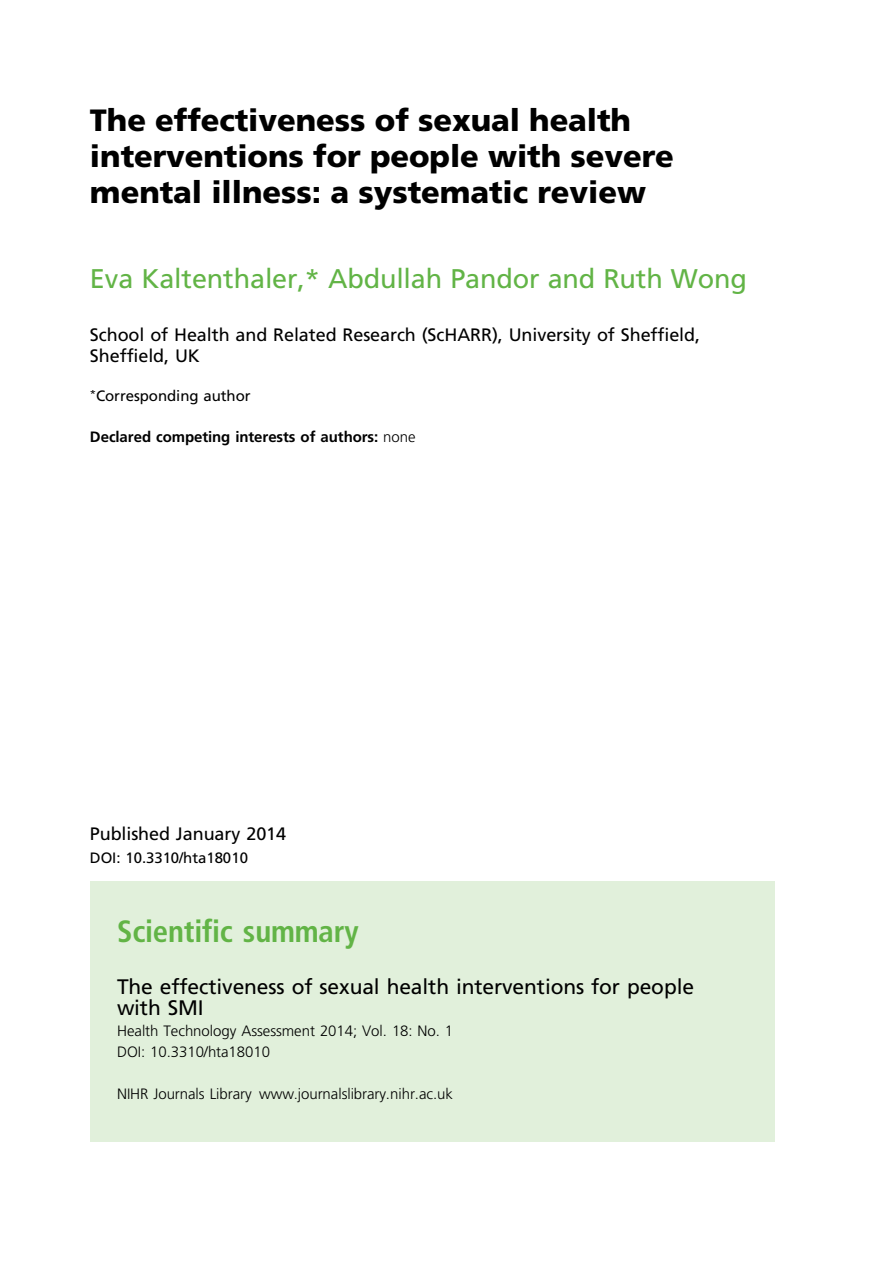
<style>
.page{position:relative;width:893px;height:1263px;background:#fff}
.page>*{position:absolute;margin:0;border:0;box-sizing:border-box;transform-origin:0 0}
.t1{font:30.75px/36px "Adv TT20 abcef 8.B";color:#000}
.t2{font:30.75px "Adv TT24 c 3 cae 3.B";color:#62b446}
.t3{font:27px "Adv TT118 e 7927";color:#62b446}
.t4{font:21px/21px "Adv TT118 e 7927";color:#000}
.t5{font:18px/21px "Adv TT118 e 7927";color:#000}
.t6{font:15px/20.9px "Adv T Tebabd 7 da";color:#000}
.t7{font:15px "Adv TT118 e 7927";color:#000}
.t8{font:15px "Adv TT6 c 1 def 61.B";color:#000}
.s1{font-family:"Adv T Tebabd 7 da"}
</style>
<div class="page">
<div style="left:90px;top:881px;width:684px;height:260px;background:#e1f0db"></div>
<h1 class="t1" style="left:90px;top:105px;width:585px">The effectiveness of sexual health interventions for people with severe mental illness: a systematic review</h1>
<h2 class="t3" style="left:90px;top:268px;width:658px">Eva Kaltenthaler,* Abdullah Pandor and Ruth Wong</h2>
<p class="t5" style="left:90px;top:326px;width:611px">School of Health and Related Research (ScHARR), University of Sheffield,<br>Sheffield, UK</p>
<p class="t7" style="left:90px;top:390px;width:162px"><sup>*</sup>Corresponding author</p>
<p class="t8" style="left:90px;top:430px;width:327px">Declared competing interests of authors: <span class="s1">none</span></p>
<p class="t5" style="left:90px;top:825px;width:198px">Published January 2014</p>
<p class="t7" style="left:90px;top:852px;width:159px">DOI: 10.3310/hta18010</p>
<h1 class="t2" style="left:117px;top:921px;width:243px">Scientific summary</h1>
<h3 class="t4" style="left:117px;top:978px;width:578px">The effectiveness of sexual health interventions for people with SMI</h3>
<p class="t6" style="left:117px;top:1022px;width:338px">Health Technology Assessment 2014; Vol. 18: No. 1<br>DOI: 10.3310/hta18010</p>
<p class="t6" style="left:117px;top:1085px;width:337px">NIHR Journals Library www.journalslibrary.nihr.ac.uk</p>
</div>
